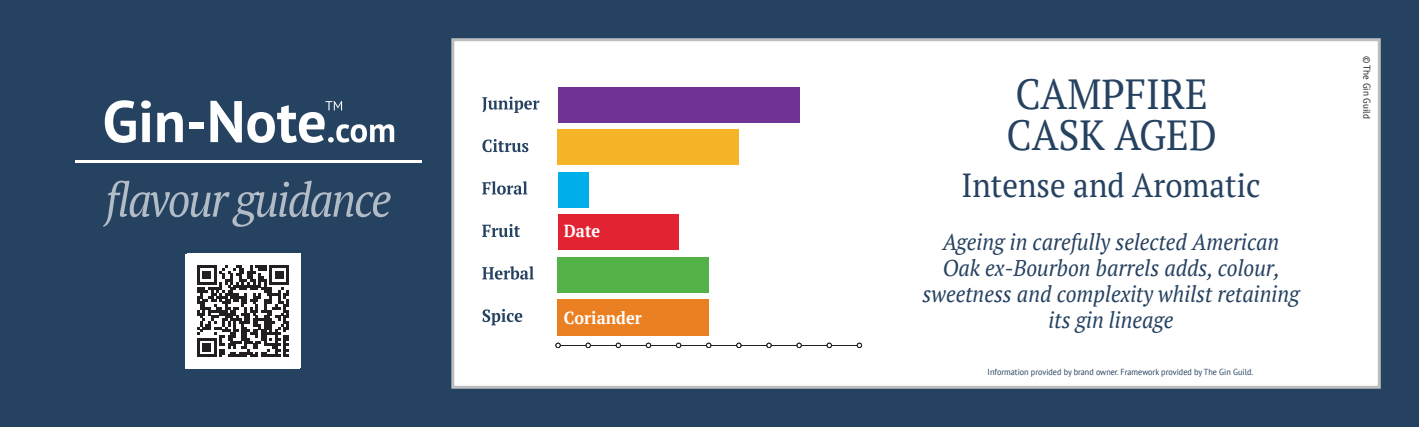
<style>
.page{position:relative;width:1419px;height:427px;background:#fff}
.page>*{position:absolute;margin:0;border:0;box-sizing:border-box;transform-origin:0 0}
.t1{font:42px/40.2px "PT Serif";color:#264261;scale:.94 1}
.t2{font:33.25px "PT Serif";color:#264261;scale:.93 1}
.t3{font:italic 22.75px/26.2px "PT Serif";color:#264261;text-align:center;scale:.93 1}
.t4{font:700 17.5px "PT Serif";color:#fff;scale:.94 1}
.t5{font:9.8px "PT Sans";color:#231f20;scale:.93 1}
.t6{font:8.75px "PT Sans";color:#25405f;scale:.94 1}
</style>
<div class="page">
<div style="left:0;top:0;width:1418px;height:426px;background:#264261"></div>
<div style="left:451px;top:38px;width:930px;height:350px;background:#fff;border:3px solid #bcbdc0"></div>
<svg style="left:103px;top:180px;width:288px;height:47px"></svg>
<svg style="left:105px;top:100px;width:46px;height:43px"></svg>
<svg style="left:157px;top:112px;width:26px;height:30px"></svg>
<div style="left:189px;top:122px;width:15px;height:7px;background:#fff"></div>
<svg style="left:210px;top:101px;width:184px;height:42px"></svg>
<hr style="left:75px;top:160px;width:347px;height:2px;background:#fff">
<div style="left:558px;top:86px;width:241px;height:36px;background:#703394"></div>
<div style="left:558px;top:172px;width:30px;height:36px;background:#00aeea"></div>
<div style="left:558px;top:214px;width:121px;height:36px;background:#e12332"></div>
<div style="left:558px;top:257px;width:151px;height:36px;background:#53b247"></div>
<div style="left:558px;top:129px;width:181px;height:36px;background:#f5b427"></div>
<div style="left:558px;top:299px;width:151px;height:36px;background:#eb8022"></div>
<hr style="left:558px;top:345px;width:302px;height:1px;background:#231f20">
<svg style="left:555px;top:342px;width:6px;height:6px"></svg>
<svg style="left:585px;top:342px;width:6px;height:6px"></svg>
<svg style="left:616px;top:342px;width:5px;height:6px"></svg>
<svg style="left:646px;top:342px;width:5px;height:6px"></svg>
<svg style="left:676px;top:342px;width:5px;height:6px"></svg>
<svg style="left:706px;top:342px;width:5px;height:6px"></svg>
<svg style="left:736px;top:342px;width:5px;height:6px"></svg>
<svg style="left:766px;top:342px;width:6px;height:6px"></svg>
<svg style="left:796px;top:342px;width:6px;height:6px"></svg>
<svg style="left:826px;top:342px;width:6px;height:6px"></svg>
<svg style="left:857px;top:342px;width:5px;height:6px"></svg>
<svg style="left:482px;top:96px;width:57px;height:17px"></svg>
<svg style="left:482px;top:139px;width:46px;height:13px"></svg>
<svg style="left:482px;top:181px;width:45px;height:13px"></svg>
<svg style="left:482px;top:224px;width:38px;height:13px"></svg>
<svg style="left:482px;top:266px;width:52px;height:13px"></svg>
<svg style="left:482px;top:309px;width:40px;height:16px"></svg>
<div style="left:186px;top:254px;width:114px;height:114px;background:#fff"></div>
<svg style="left:197px;top:265px;width:92px;height:92px"></svg>
<p class="t4" style="left:564px;top:219px;width:40px">Date</p>
<p class="t4" style="left:564px;top:306px;width:84px">Coriander</p>
<h1 class="t1" style="left:1006px;top:74px;width:225px">CAMPFIRE<br>CASK AGED</h1>
<h2 class="t2" style="left:961px;top:164px;width:323px">Intense and Aromatic</h2>
<p class="t3" style="left:922px;top:228px;width:407px">Ageing in carefully selected American Oak ex-Bourbon barrels adds, colour, sweetness and complexity whilst retaining its gin lineage</p>
<p class="t6" style="left:987px;top:366px;width:284px">Information provided by brand owner. Framework provided by The Gin Guild.</p>
<p class="t5" style="left:1373px;top:56px;width:69px;rotate:90deg">© The Gin Guild</p>
</div>
